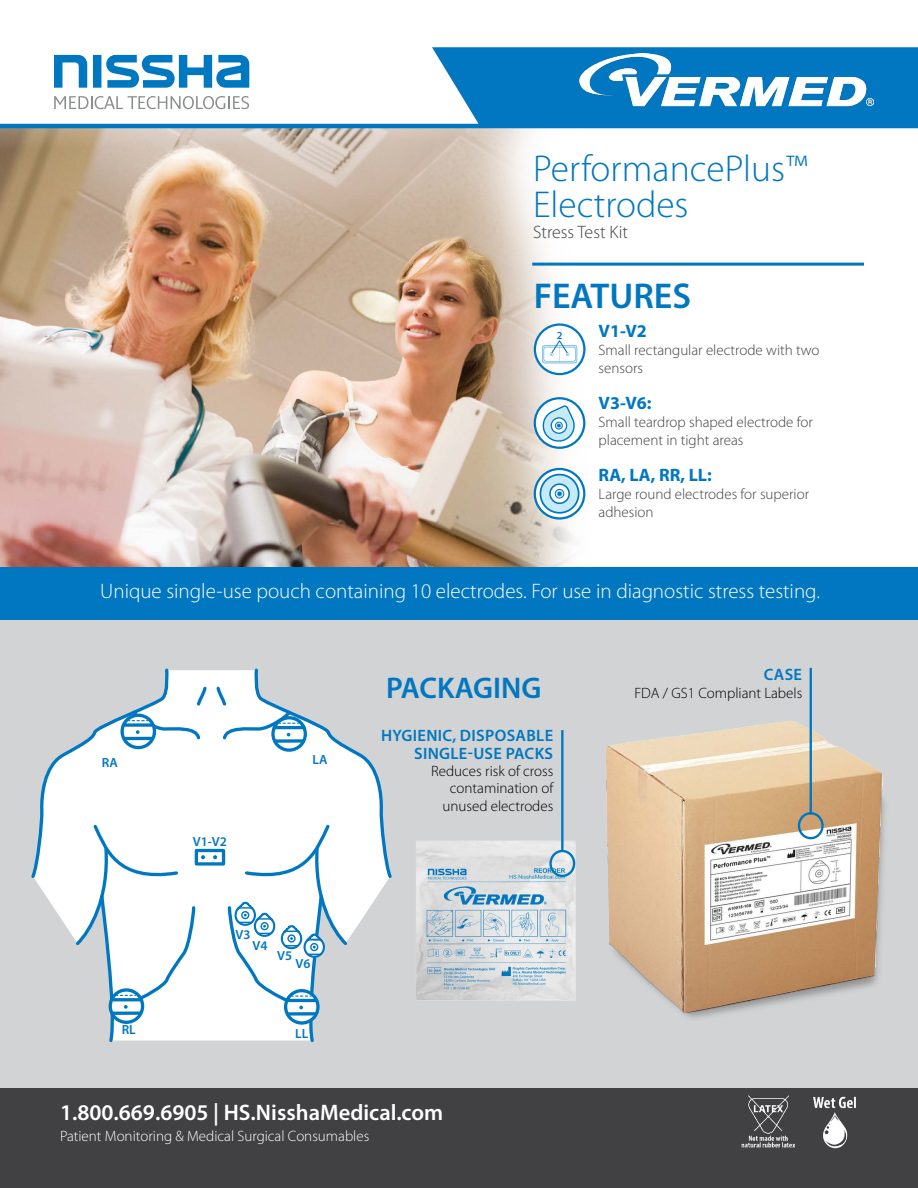
<style>
.page{position:relative;width:918px;height:1188px;background:#fff}
.page>*{position:absolute;margin:0;border:0;box-sizing:border-box;transform-origin:0 0}
.t1{font:300 37.5px/36px "Myriad Pro";color:#0077c0}
.t2{font:600 36px "Myriad Pro";color:#0077c0}
.t3{font:600 30px "Myriad Pro";color:#0077c0}
.t4{font:600 22.5px "Myriad Pro";color:#fff}
.t5{font:300 21px "Myriad Pro";color:#fff}
.t6{font:700 18px "Myriad Pro";color:#0077c0}
.t7{font:300 18px "Myriad Pro";color:#414042}
.t8{font:600 16.5px/17.2px "Myriad Pro";letter-spacing:.02em;color:#0077c0;text-align:right}
.t9{font:300 15px/18px "Myriad Pro";color:#414042}
.t10{font:300 15px/17.2px "Myriad Pro";color:#000;text-align:right}
.t11{font:300 15px "Myriad Pro";color:#fff}
.t12{font:600 13.2px "Myriad Pro";color:#0077c1}
.t13{font:600 10.8px "Myriad Pro";color:#0077c1}
</style>
<div class="page">
<img style="left:0;top:239px;width:733px;height:329px">
<svg style="left:0;top:54px;width:918px;height:185px"></svg>
<div style="left:0;top:582px;width:918px;height:507px;background:#d1d3d4"></div>
<img style="left:416px;top:667px;width:469px;height:351px">
<div style="left:549px;top:850px;width:26px;height:27px;border:2px solid #0077c0;border-radius:50%"></div>
<hr style="left:561px;top:730px;width:3px;height:120px;background:#0077c0">
<div style="left:798px;top:812px;width:26px;height:27px;border:2px solid #0077c0;border-radius:50%"></div>
<hr style="left:810px;top:668px;width:2px;height:147px;background:#0077c0">
<div style="left:0;top:1089px;width:918px;height:99px;background:#414042"></div>
<img style="left:813px;top:1096px;width:43px;height:53px">
<svg style="left:432px;top:47px;width:486px;height:77px;background:#1682c5"></svg>
<img style="left:579px;top:54px;width:294px;height:53px">
<hr style="left:0;top:124px;width:918px;height:4px;background:#0077c0">
<svg style="left:31px;top:668px;width:361px;height:375px"></svg>
<svg style="left:535px;top:469px;width:49px;height:49px"></svg>
<div style="left:534px;top:468px;width:51px;height:52px;border:2px solid #0077c0;border-radius:50%"></div>
<svg style="left:535px;top:398px;width:49px;height:50px"></svg>
<div style="left:534px;top:397px;width:51px;height:52px;border:2px solid #0077c0;border-radius:50%"></div>
<svg style="left:535px;top:325px;width:49px;height:49px"></svg>
<div style="left:534px;top:323px;width:52px;height:52px;border:2px solid #0077c0;border-radius:50%"></div>
<svg style="left:542px;top:339px;width:35px;height:24px"></svg>
<svg style="left:541px;top:404px;width:35px;height:39px"></svg>
<div style="left:540px;top:475px;width:39px;height:38px;background:#c7eaf8;border-radius:50%"></div>
<div style="left:540px;top:474px;width:40px;height:40px;border:2px solid #0077c1;border-radius:50%"></div>
<svg style="left:549px;top:483px;width:21px;height:21px"></svg>
<hr style="left:532px;top:263px;width:332px;height:3px;background:#0077c0">
<div style="left:0;top:568px;width:918px;height:52px;background:#0077c0"></div>
<img style="left:741px;top:1095px;width:54px;height:53px">
<svg style="left:54px;top:96px;width:195px;height:13px"></svg>
<svg style="left:54px;top:55px;width:33px;height:33px"></svg>
<div style="left:93px;top:55px;width:8px;height:33px;background:#0077c1"></div>
<svg style="left:106px;top:55px;width:143px;height:33px"></svg>
<h1 class="t1" style="left:533px;top:151px;width:276px">PerformancePlus™<br>Electrodes</h1>
<p class="t7" style="left:533px;top:222px;width:97px">Stress Test Kit</p>
<h2 class="t2" style="left:534px;top:273px;width:159px">FEATURES</h2>
<p class="t6" style="left:599px;top:319px;width:50px">V1-V2</p>
<p class="t9" style="left:599px;top:341px;width:223px">Small rectangular electrode with two sensors</p>
<p class="t6" style="left:599px;top:391px;width:54px">V3-V6:</p>
<p class="t9" style="left:599px;top:413px;width:216px">Small teardrop shaped electrode for placement in tight areas</p>
<p class="t6" style="left:599px;top:463px;width:115px">RA, LA, RR, LL:</p>
<p class="t9" style="left:599px;top:485px;width:212px">Large round electrodes for superior adhesion</p>
<p class="t13" style="left:557px;top:328px;width:7px">2</p>
<h3 class="t5" style="left:100px;top:579px;width:721px">Unique single-use pouch containing 10 electrodes. For use in diagnostic stress testing.</h3>
<p class="t12" style="left:102px;top:754px;width:18px">RA</p>
<p class="t12" style="left:313px;top:751px;width:16px">LA</p>
<p class="t12" style="left:193px;top:834px;width:35px">V1-V2</p>
<p class="t12" style="left:236px;top:926px;width:17px">V3</p>
<p class="t12" style="left:253px;top:937px;width:17px">V4</p>
<p class="t12" style="left:277px;top:947px;width:17px">V5</p>
<p class="t12" style="left:295px;top:956px;width:17px">V6</p>
<p class="t12" style="left:122px;top:1021px;width:16px">RL</p>
<p class="t12" style="left:295px;top:1025px;width:15px">LL</p>
<h3 class="t3" style="left:386px;top:669px;width:157px">PACKAGING</h3>
<p class="t8" style="left:381px;top:727px;width:173px">HYGIENIC, DISPOSABLE<br>SINGLE-USE PACKS</p>
<p class="t10" style="left:431px;top:763px;width:124px">Reduces risk of cross contamination of unused electrodes</p>
<h3 class="t4" style="left:60px;top:1098px;width:385px">1.800.669.6905 | HS.NisshaMedical.com</h3>
<p class="t11" style="left:60px;top:1128px;width:311px">Patient Monitoring &amp; Medical Surgical Consumables</p>
<p class="t8" style="left:764px;top:666px;width:40px">CASE</p>
<p class="t10" style="left:634px;top:685px;width:169px">FDA / GS1 Compliant Labels</p>
</div>
